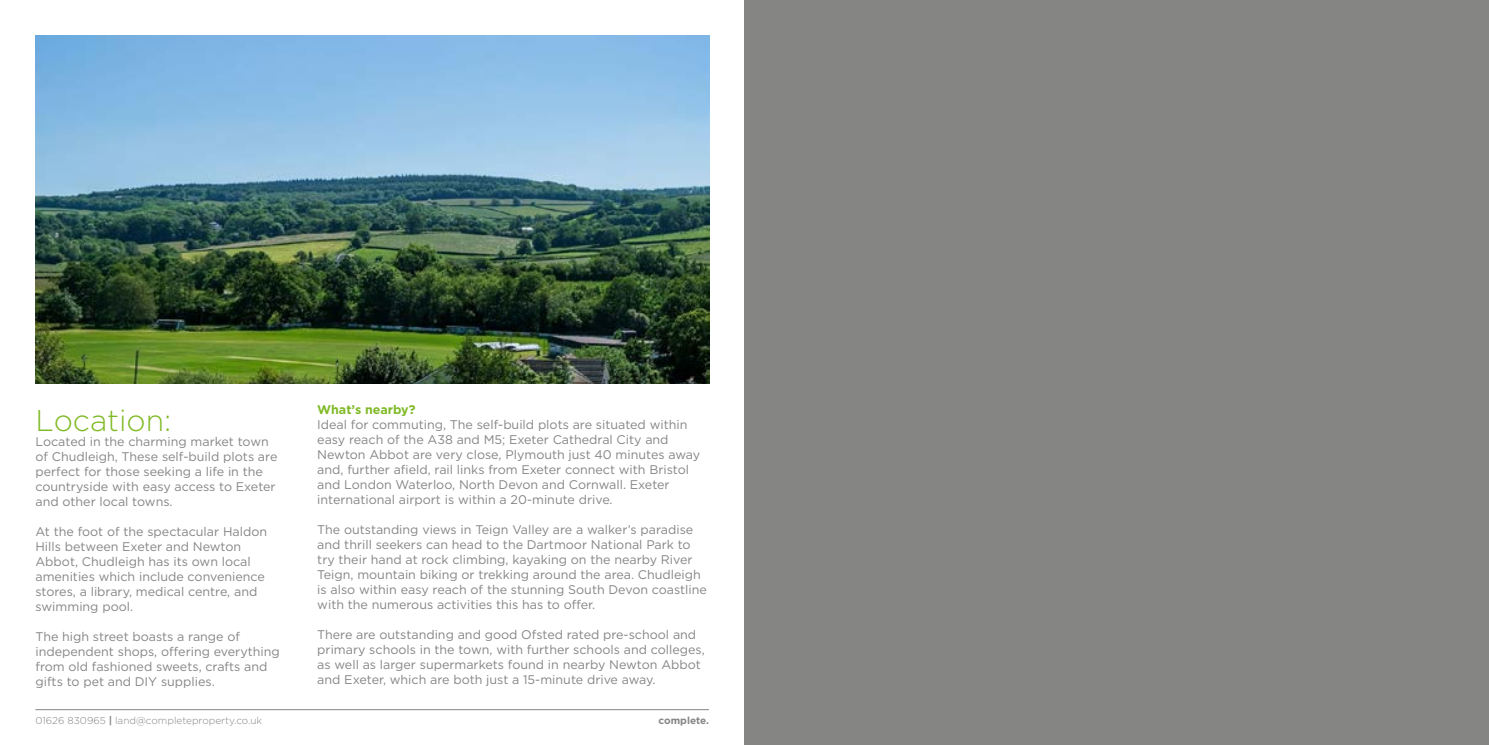
<style>
.page{position:relative;width:1489px;height:745px;background:#fff}
.page>*{position:absolute;margin:0;border:0;box-sizing:border-box;transform-origin:0 0}
.t1{font:300 30px "Gotham";color:#80ba27}
.t2{font:12.5px/15px "Gotham";color:#858584}
.t3{font:700 12.5px "Gotham";color:#80ba27}
.t4{font:300 10px "Gotham";color:#858584}
.t5{font:700 10px "Gotham";color:#858584}
.s1{font-weight:700}
</style>
<div class="page">
<hr style="left:35px;top:709px;width:674px;height:1px;background:#858584">
<div style="left:744px;top:0;width:744px;height:744px;background:#858584"></div>
<img style="left:35px;top:35px;width:674px;height:348px">
<h1 class="t1" style="left:35px;top:400px;width:137px">Location:</h1>
<p class="t2" style="left:35px;top:433px;width:243px">Located in the charming market town of Chudleigh, These self-build plots are perfect for those seeking a life in the countryside with easy access to Exeter and other local towns.</p>
<p class="t2" style="left:35px;top:523px;width:233px">At the foot of the spectacular Haldon<br>Hills between Exeter and Newton<br>Abbot, Chudleigh has its own local amenities which include convenience stores, a library, medical centre, and swimming pool.</p>
<p class="t2" style="left:35px;top:628px;width:246px">The high street boasts a range of independent shops, offering everything from old fashioned sweets, crafts and gifts to pet and DIY supplies.</p>
<p class="t3" style="left:317px;top:401px;width:100px">What’s nearby?</p>
<p class="t2" style="left:317px;top:416px;width:384px">Ideal for commuting, The self-build plots are situated within easy reach of the A38 and M5; Exeter Cathedral City and Newton Abbot are very close, Plymouth just 40 minutes away and, further afield, rail links from Exeter connect with Bristol and London Waterloo, North Devon and Cornwall. Exeter international airport is within a 20-minute drive.</p>
<p class="t2" style="left:317px;top:521px;width:391px">The outstanding views in Teign Valley are a walker’s paradise and thrill seekers can head to the Dartmoor National Park to try their hand at rock climbing, kayaking on the nearby River Teign, mountain biking or trekking around the area. Chudleigh is also within easy reach of the stunning South Devon coastline with the numerous activities this has to offer.</p>
<p class="t2" style="left:317px;top:626px;width:389px">There are outstanding and good Ofsted rated pre-school and primary schools in the town, with further schools and colleges, as well as larger supermarkets found in nearby Newton Abbot and Exeter, which are both just a 15-minute drive away.</p>
<p class="t4" style="left:35px;top:713px;width:228px">01626 830965 <span class="s1">|</span> land@completeproperty.co.uk</p>
<p class="t5" style="left:658px;top:713px;width:52px">complete.</p>
</div>
